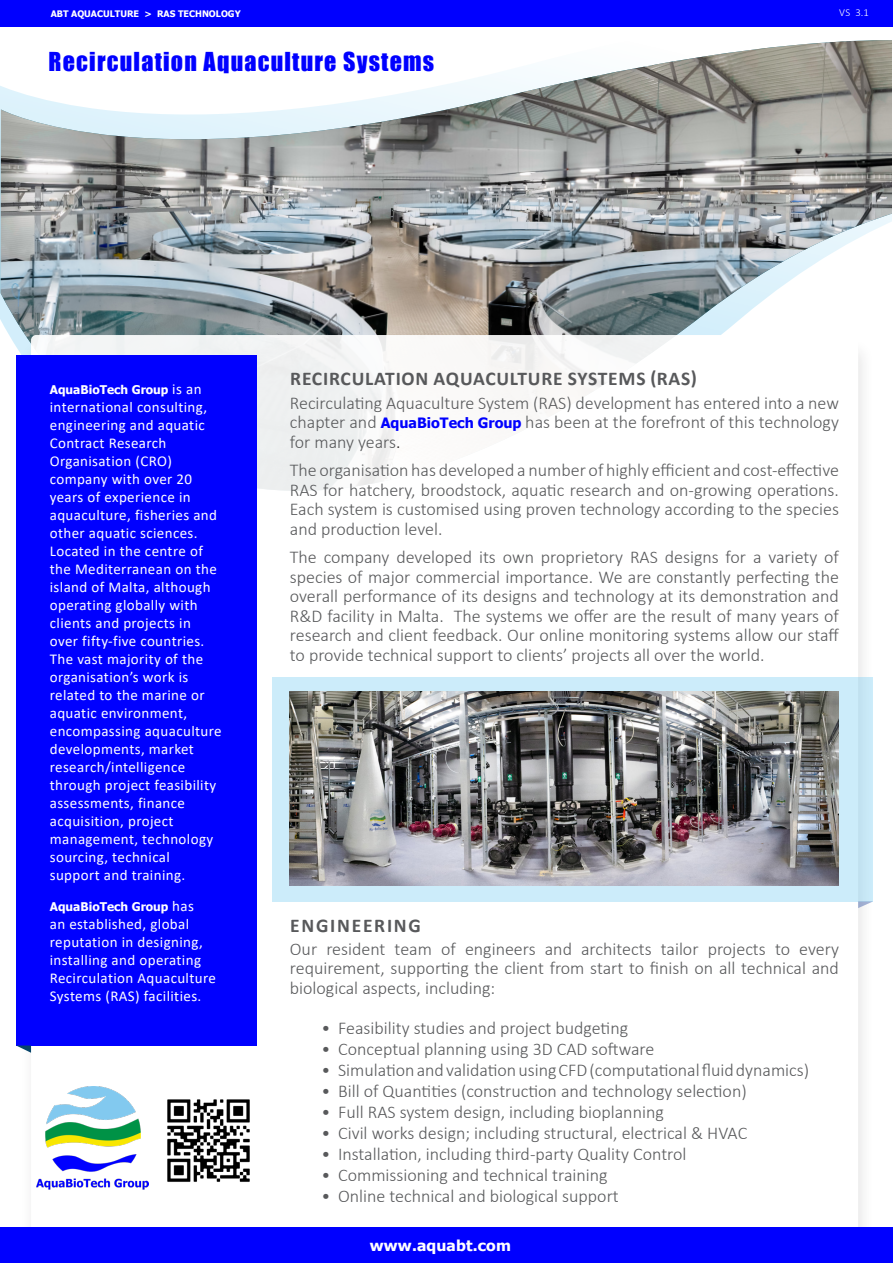
<style>
.page{position:relative;width:893px;height:1263px;background:#fff}
.page>*{position:absolute;margin:0;border:0;box-sizing:border-box;transform-origin:0 0}
.t1{font:24px "Impact";letter-spacing:.05em;color:#00f}
.t2{font:700 19.5px "Calibri";letter-spacing:.04em;color:#58595b}
.t3{font:700 19.5px "Calibri";letter-spacing:.09em;color:#58595b}
.t4{font:300 18px/19.5px "Calibri";color:#58595b;text-align:justify}
.t5{font:15px/18px "Calibri";letter-spacing:.025em;color:#fff}
.t6{font:700 15px "Tahoma";letter-spacing:.01em;color:#fff;scale:1.04 1}
.t7{font:700 12px "Tahoma";color:#fff}
.t8{font:300 10.65px "Calibri";color:#fff}
.t9{font:700 9px "Tahoma";color:#fff}
.s1{font-family:"Calibri";font-weight:400;font-size:15px}
.s2{font-family:"Tahoma";font-weight:700;font-size:14.25px;color:#00f}
.s3{color:#231f20}
</style>
<div class="page">
<img style="left:1px;top:40px;width:891px;height:452px">
<div style="left:32px;top:336px;width:825px;height:223px;background:#fff;border-radius:4px"></div>
<div style="left:31px;top:335px;width:827px;height:224px;border:2px solid #fff;border-radius:4px"></div>
<svg style="left:892px;top:0;width:1px;height:27px"></svg>
<div style="left:16px;top:355px;width:241px;height:690px;background:#00f"></div>
<svg style="left:16px;top:1045px;width:15px;height:8px"></svg>
<div style="left:0;top:0;width:892px;height:27px;background:#00f"></div>
<div style="left:272px;top:677px;width:601px;height:224px;background:#ccecfa"></div>
<svg style="left:858px;top:901px;width:15px;height:7px"></svg>
<img style="left:290px;top:691px;width:549px;height:194px">
<img style="left:37px;top:1087px;width:112px;height:103px">
<div style="left:0;top:1228px;width:893px;height:35px;background:#00f"></div>
<img style="left:167px;top:1099px;width:83px;height:83px">
<p class="t9" style="left:51px;top:7px;width:191px">ABT AQUACULTURE &gt; RAS TECHNOLOGY</p>
<p class="t1" style="left:49px;top:43px;width:387px">Recirculation Aquaculture Systems</p>
<p class="t8" style="left:839px;top:6px;width:31px">VS 3.1</p>
<p class="t7" style="left:50px;top:381px;width:153px">AquaBioTech Group <span class="s1">is an</span></p>
<p class="t5" style="left:50px;top:397px;width:173px">international consulting, engineering and aquatic<br>Contract Research<br>Organisation (CRO) company with over 20 years of experience in aquaculture, fisheries and other aquatic sciences.<br>Located in the centre of the Mediterranean on the island of Malta, although operating globally with clients and projects in over fifty-five countries.<br>The vast majority of the organisation’s work is related to the marine or aquatic environment, encompassing aquaculture developments, market research/intelligence through project feasibility assessments, finance acquisition, project management, technology sourcing, technical support and training.</p>
<p class="t7" style="left:50px;top:898px;width:146px">AquaBioTech Group <span class="s1">has</span></p>
<p class="t5" style="left:50px;top:915px;width:168px">an established, global reputation in designing, installing and operating<br>Recirculation Aquaculture<br>Systems (RAS) facilities.</p>
<p class="t2" style="left:290px;top:365px;width:408px">RECIRCULATION AQUACULTURE SYSTEMS (RAS)</p>
<p class="t4" style="left:290px;top:393px;width:551px">Recirculating Aquaculture System (RAS) development has entered into a new chapter and <span class="s2">AquaBioTech Group</span> has been at the forefront of this technology for many years<span class="s3">.</span></p>
<p class="t4" style="left:290px;top:460px;width:551px">The organisation has developed a number of highly efficient and cost-effective RAS for hatchery, broodstock, aquatic research and on-growing operations.<br>Each system is customised using proven technology according to the species and production level.</p>
<p class="t4" style="left:290px;top:547px;width:551px">The company developed its own proprietory RAS designs for a variety of species of major commercial importance. We are constantly perfecting the overall performance of its designs and technology at its demonstration and R&amp;D facility in Malta. The systems we offer are the result of many years of research and client feedback. Our online monitoring systems allow our staff to provide technical support to clients’ projects all over the world.</p>
<p class="t3" style="left:290px;top:912px;width:132px">ENGINEERING</p>
<p class="t4" style="left:290px;top:939px;width:551px">Our resident team of engineers and architects tailor projects to every requirement, supporting the client from start to finish on all technical and biological aspects, including:</p>
<p class="t4" style="left:322px;top:1018px;width:308px">• Feasibility studies and project budgeting</p>
<p class="t4" style="left:322px;top:1039px;width:334px">• Conceptual planning using 3D CAD software</p>
<p class="t4" style="left:322px;top:1060px;width:489px">• Simulation and validation using CFD (computational fluid dynamics)</p>
<p class="t4" style="left:322px;top:1081px;width:427px">• Bill of Quantities (construction and technology selection)</p>
<p class="t4" style="left:322px;top:1102px;width:344px">• Full RAS system design, including bioplanning</p>
<p class="t4" style="left:322px;top:1123px;width:427px">• Civil works design; including structural, electrical &amp; HVAC</p>
<p class="t4" style="left:322px;top:1144px;width:366px">• Installation, including third-party Quality Control</p>
<p class="t4" style="left:322px;top:1165px;width:288px">• Commissioning and technical training</p>
<p class="t4" style="left:322px;top:1186px;width:299px">• Online technical and biological support</p>
<p class="t6" style="left:370px;top:1235px;width:137px">www.aquabt.com</p>
</div>
